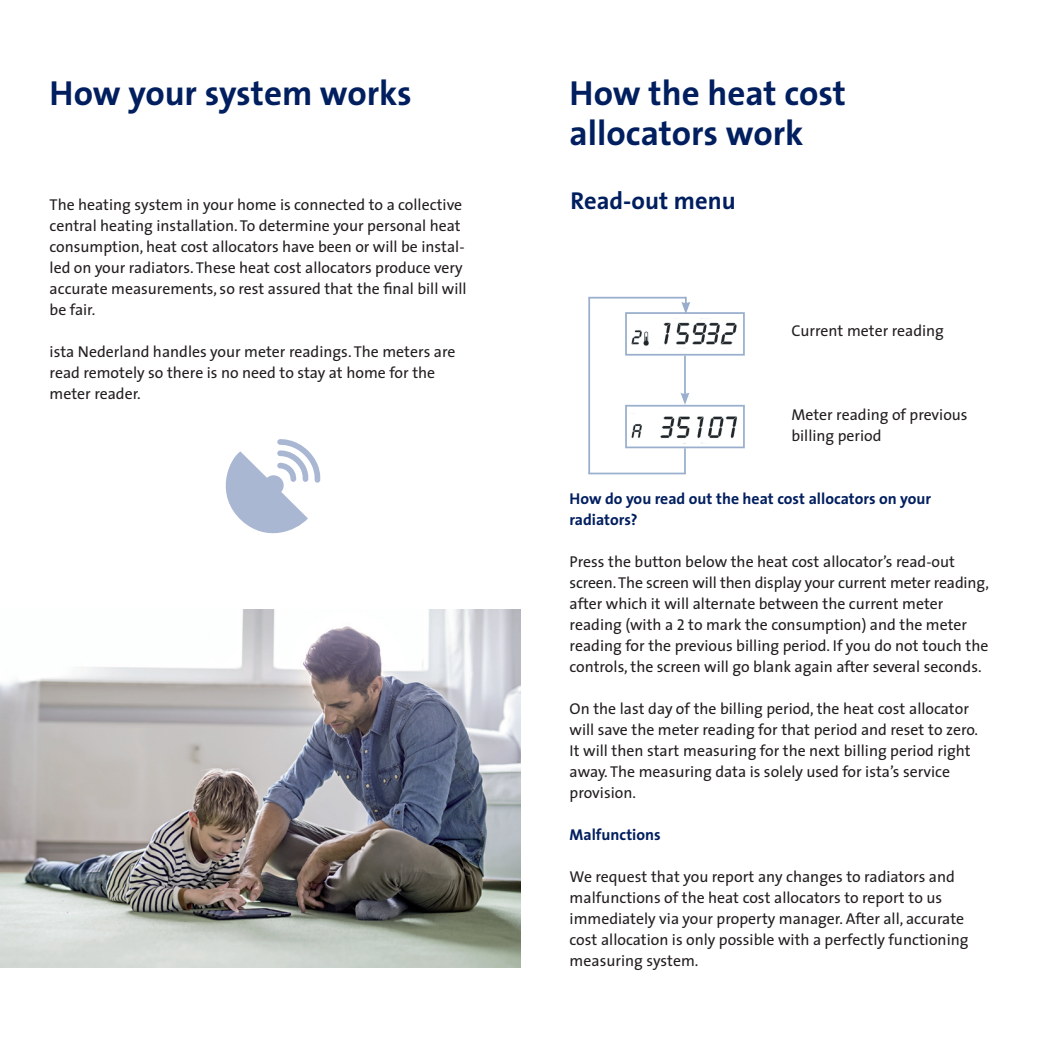
<style>
.page{position:relative;width:1042px;height:1042px;background:#fff}
.page>*{position:absolute;margin:0;border:0;box-sizing:border-box;transform-origin:0 0}
.t1{font:700 35px/40.2px "Ista The Sans";color:#011e5f}
.t2{font:700 24.5px "Ista The Sans";color:#011e5f}
.t3{font:15.75px/21px "Ista The Sans";color:#231f20}
.t4{font:700 15.75px/21px "Ista The Sans";color:#011e5f}
</style>
<div class="page">
<img style="left:0;top:609px;width:521px;height:358px">
<img style="left:588px;top:298px;width:157px;height:177px">
<div style="left:625px;top:312px;width:120px;height:44px;border:2px solid #99afcd"></div>
<div style="left:625px;top:405px;width:120px;height:43px;border:2px solid #99afcd"></div>
<hr style="left:684px;top:356px;width:2px;height:39px;background:#99afcd">
<svg style="left:680px;top:392px;width:9px;height:13px"></svg>
<hr style="left:684px;top:448px;width:2px;height:25px;background:#99afcd">
<hr style="left:588px;top:473px;width:98px;height:1px;background:#99afcd">
<hr style="left:588px;top:298px;width:2px;height:175px;background:#99afcd">
<hr style="left:588px;top:297px;width:98px;height:1px;background:#99afcd">
<svg style="left:681px;top:297px;width:9px;height:17px"></svg>
<svg style="left:226px;top:439px;width:95px;height:95px"></svg>
<h1 class="t1" style="left:50px;top:72px;width:364px">How your system works</h1>
<p class="t3" style="left:50px;top:194px;width:419px">The heating system in your home is connected to a collective central heating installation. To determine your personal heat consumption, heat cost allocators have been or will be instal&shy;led on your radiators. These heat cost allocators produce very accurate measurements, so rest assured that the final bill will be fair.</p>
<p class="t3" style="left:50px;top:341px;width:407px">ista Nederland handles your meter readings. The meters are read remotely so there is no need to stay at home for the meter reader.</p>
<h1 class="t1" style="left:569px;top:72px;width:278px">How the heat cost allocators work</h1>
<h2 class="t2" style="left:570px;top:180px;width:167px">Read-out menu</h2>
<p class="t3" style="left:791px;top:320px;width:154px">Current meter reading</p>
<p class="t3" style="left:791px;top:404px;width:178px">Meter reading of previous billing period</p>
<p class="t4" style="left:569px;top:488px;width:363px">How do you read out the heat cost allocators on your radiators?</p>
<p class="t3" style="left:569px;top:551px;width:421px">Press the button below the heat cost allocator’s read-out screen. The screen will then display your current meter reading, after which it will alternate between the current meter reading (with a 2 to mark the consumption) and the meter reading for the previous billing period. If you do not touch the controls, the screen will go blank again after several seconds.</p>
<p class="t3" style="left:569px;top:698px;width:410px">On the last day of the billing period, the heat cost allocator will save the meter reading for that period and reset to zero.<br>It will then start measuring for the next billing period right away. The measuring data is solely used for ista’s service provision.</p>
<p class="t4" style="left:569px;top:824px;width:93px">Malfunctions</p>
<p class="t3" style="left:569px;top:866px;width:400px">We request that you report any changes to radiators and malfunctions of the heat cost allocators to report to us immediately via your property manager. After all, accurate cost allocation is only possible with a perfectly functioning measuring system.</p>
</div>
